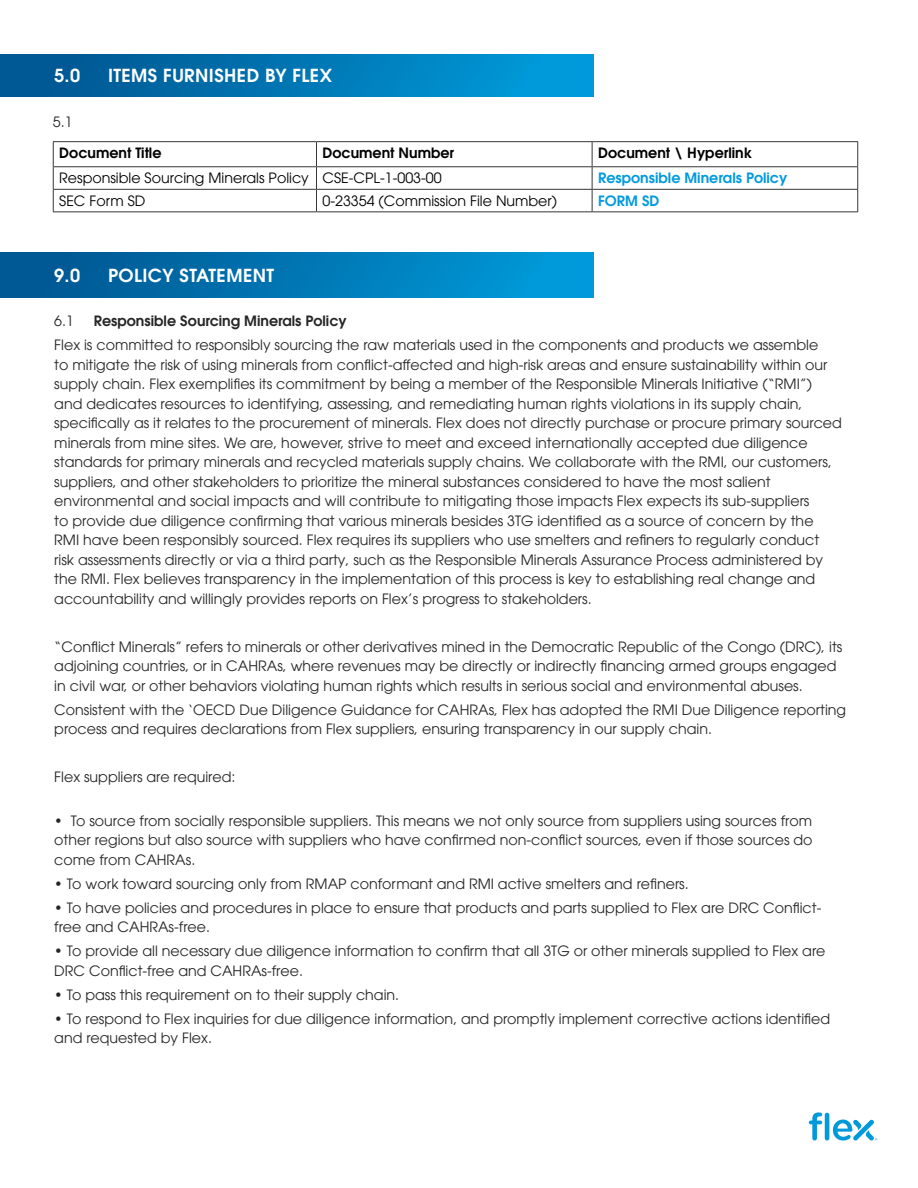
<style>
.page{position:relative;width:918px;height:1188px;background:#fff}
.page>*{position:absolute;margin:0;border:0;box-sizing:border-box;transform-origin:0 0}
.t1{font:600 18px "ITC Avant Garde Pro";letter-spacing:.025em;color:#fff}
.t2{font:14.25px/19.5px "ITC Avant Garde Pro";color:#262626}
.t3{font:14.25px "ITC Avant Garde Pro";color:#000}
.t4{font:600 14.25px "ITC Avant Garde Pro";color:#000}
.t5{font:600 14.25px "ITC Avant Garde Pro";color:#262626}
.t6{font:600 14.25px "ITC Avant Garde Pro";color:#009add}
</style>
<div class="page">
<svg style="left:809px;top:1112px;width:13px;height:29px"></svg>
<hr style="left:825px;top:1113px;width:4px;height:28px;background:#009ada;border-radius:2px">
<svg style="left:833px;top:1119px;width:44px;height:22px"></svg>
<div style="left:0;top:54px;width:594px;height:43px;background:linear-gradient(to right,#00528c,#009edd)"></div>
<div style="left:0;top:253px;width:594px;height:45px;background:linear-gradient(to right,#00528d,#009ddc)"></div>
<hr style="left:53px;top:141px;width:264px;height:1px;background:#363636">
<hr style="left:316px;top:141px;width:276px;height:1px;background:#363636">
<hr style="left:592px;top:141px;width:266px;height:1px;background:#363636">
<hr style="left:53px;top:166px;width:264px;height:1px;background:#363636">
<hr style="left:316px;top:166px;width:276px;height:1px;background:#363636">
<hr style="left:592px;top:166px;width:266px;height:1px;background:#363636">
<hr style="left:53px;top:189px;width:264px;height:1px;background:#363636">
<svg style="left:53px;top:142px;width:1px;height:69px"></svg>
<hr style="left:316px;top:189px;width:276px;height:1px;background:#363636">
<svg style="left:316px;top:142px;width:1px;height:69px"></svg>
<hr style="left:592px;top:189px;width:266px;height:1px;background:#363636">
<svg style="left:592px;top:142px;width:1px;height:69px"></svg>
<svg style="left:857px;top:142px;width:1px;height:69px"></svg>
<hr style="left:53px;top:211px;width:264px;height:1px;background:#363636">
<hr style="left:316px;top:211px;width:276px;height:1px;background:#363636">
<hr style="left:592px;top:211px;width:266px;height:1px;background:#363636">
<p class="t1" style="left:54px;top:64px;width:28px">5.0</p>
<p class="t1" style="left:108px;top:64px;width:226px">ITEMS FURNISHED BY FLEX</p>
<p class="t2" style="left:53px;top:112px;width:21px">5.1</p>
<p class="t4" style="left:59px;top:144px;width:104px">Document Title</p>
<p class="t4" style="left:322px;top:144px;width:133px">Document Number</p>
<p class="t4" style="left:598px;top:144px;width:155px">Document \ Hyperlink</p>
<p class="t3" style="left:59px;top:169px;width:384px">Responsible Sourcing Minerals Policy CSE-CPL-1-003-00</p>
<p class="t6" style="left:598px;top:169px;width:191px">Responsible Minerals Policy</p>
<p class="t3" style="left:59px;top:192px;width:88px">SEC Form SD</p>
<p class="t3" style="left:322px;top:192px;width:236px">0-23354 (Commission File Number)</p>
<p class="t6" style="left:598px;top:191px;width:63px">FORM SD</p>
<p class="t1" style="left:54px;top:263px;width:28px">9.0</p>
<p class="t1" style="left:108px;top:263px;width:168px">POLICY STATEMENT</p>
<p class="t2" style="left:54px;top:311px;width:21px">6.1</p>
<p class="t5" style="left:94px;top:312px;width:254px">Responsible Sourcing Minerals Policy</p>
<p class="t2" style="left:54px;top:335px;width:789px">Flex is committed to responsibly sourcing the raw materials used in the components and products we assemble<br>to mitigate the risk of using minerals from conflict-affected and high-risk areas and ensure sustainability within our supply chain. Flex exemplifies its commitment by being a member of the Responsible Minerals Initiative (“RMI”) and dedicates resources to identifying, assessing, and remediating human rights violations in its supply chain, specifically as it relates to the procurement of minerals. Flex does not directly purchase or procure primary sourced minerals from mine sites. We are, however, strive to meet and exceed internationally accepted due diligence standards for primary minerals and recycled materials supply chains. We collaborate with the RMI, our customers, suppliers, and other stakeholders to prioritize the mineral substances considered to have the most salient environmental and social impacts and will contribute to mitigating those impacts Flex expects its sub-suppliers<br>to provide due diligence confirming that various minerals besides 3TG identified as a source of concern by the RMI have been responsibly sourced. Flex requires its suppliers who use smelters and refiners to regularly conduct risk assessments directly or via a third party, such as the Responsible Minerals Assurance Process administered by the RMI. Flex believes transparency in the implementation of this process is key to establishing real change and accountability and willingly provides reports on Flex’s progress to stakeholders.</p>
<p class="t2" style="left:54px;top:637px;width:790px">“Conflict Minerals” refers to minerals or other derivatives mined in the Democratic Republic of the Congo (DRC), its adjoining countries, or in CAHRAs, where revenues may be directly or indirectly financing armed groups engaged in civil war, or other behaviors violating human rights which results in serious social and environmental abuses.</p>
<p class="t2" style="left:54px;top:700px;width:793px">Consistent with the ‘OECD Due Diligence Guidance for CAHRAs, Flex has adopted the RMI Due Diligence reporting process and requires declarations from Flex suppliers, ensuring transparency in our supply chain.</p>
<p class="t2" style="left:54px;top:767px;width:183px">Flex suppliers are required:</p>
<p class="t2" style="left:54px;top:811px;width:760px;text-align:justify">• To source from socially responsible suppliers. This means we not only source from suppliers using sources from other regions but also source with suppliers who have confirmed non-conflict sources, even if those sources do come from CAHRAs.</p>
<p class="t2" style="left:54px;top:873px;width:636px">• To work toward sourcing only from RMAP conformant and RMI active smelters and refiners.</p>
<p class="t2" style="left:54px;top:897px;width:769px">• To have policies and procedures in place to ensure that products and parts supplied to Flex are DRC Conflict&shy;free and CAHRAs-free.</p>
<p class="t2" style="left:54px;top:941px;width:773px">• To provide all necessary due diligence information to confirm that all 3TG or other minerals supplied to Flex are<br>DRC Conflict-free and CAHRAs-free.</p>
<p class="t2" style="left:54px;top:984px;width:346px">• To pass this requirement on to their supply chain.</p>
<p class="t2" style="left:54px;top:1008px;width:777px">• To respond to Flex inquiries for due diligence information, and promptly implement corrective actions identified and requested by Flex.</p>
</div>
